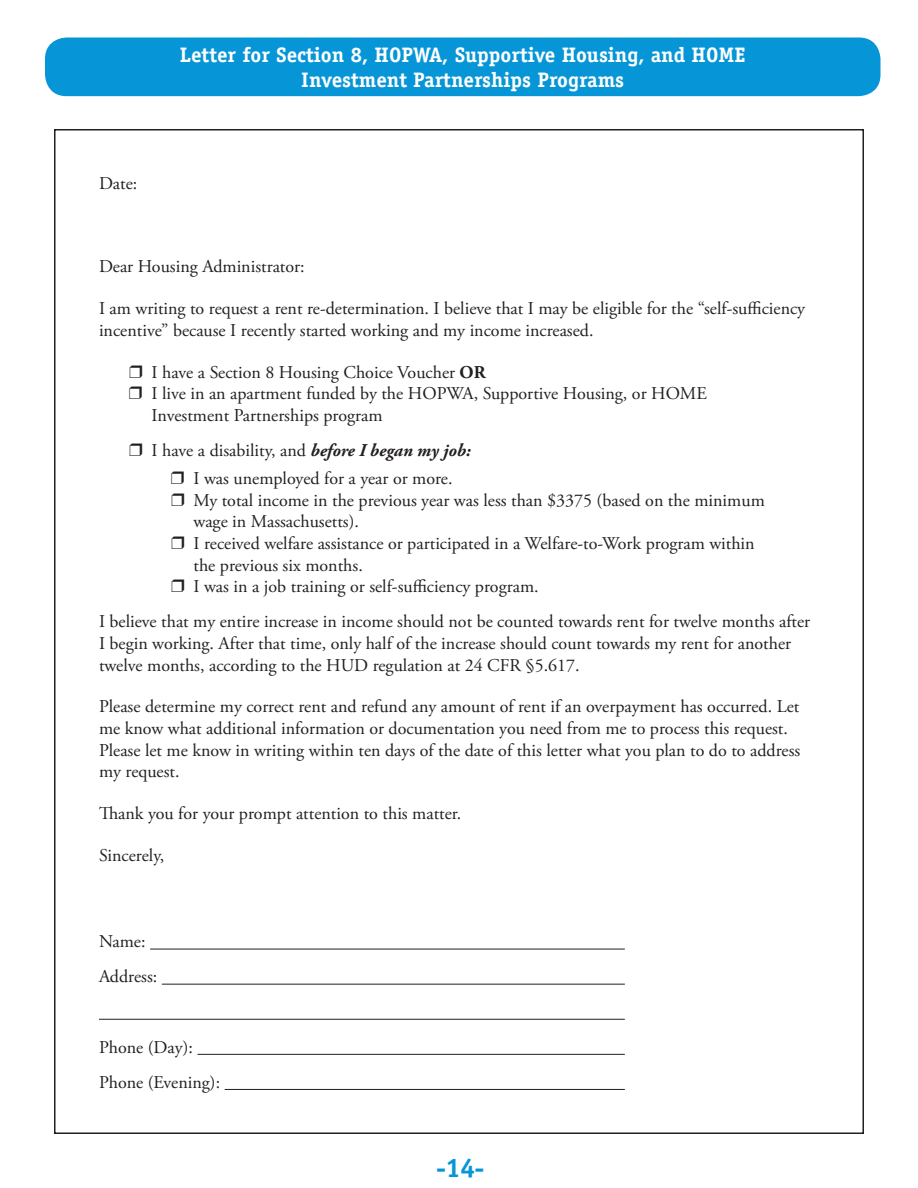
<style>
.page{position:relative;width:918px;height:1188px;background:#fff}
.page>*{position:absolute;margin:0;border:0;box-sizing:border-box;transform-origin:0 0}
.t1{font:700 27px "Officina Sans";color:#0696d7}
.t2{font:700 21px/25.2px "Officina Serif";color:#fff;text-align:center}
.t3{font:18px/21.6px "Adobe Garamond Pro";color:#231f20}
.s1{font-weight:700}
.s2{font-weight:700;font-style:italic}
</style>
<div class="page">
<hr style="left:150px;top:949px;width:475px;height:1px;background:#231f20">
<hr style="left:162px;top:984px;width:463px;height:1px;background:#231f20">
<hr style="left:99px;top:1019px;width:526px;height:1px;background:#231f20">
<hr style="left:197px;top:1054px;width:428px;height:1px;background:#231f20">
<hr style="left:225px;top:1089px;width:400px;height:1px;background:#231f20">
<div style="left:45px;top:38px;width:835px;height:58px;background:#0696d7;border-radius:22px"></div>
<p class="t3" style="left:99px;top:173px;width:40px">Date:</p>
<p class="t2" style="left:180px;top:42px;width:567px">Letter for Section 8, HOPWA, Supportive Housing, and HOME<br>Investment Partnerships Programs</p>
<p class="t3" style="left:99px;top:256px;width:207px">Dear Housing Administrator:</p>
<p class="t3" style="left:99px;top:298px;width:708px">I am writing to request a rent re-determination. I believe that I may be eligible for the “self-sufficiency incentive” because I recently started working and my income increased.</p>
<p class="t3" style="left:152px;top:362px;width:557px">I have a Section 8 Housing Choice Voucher <span class="s1">OR<br></span>I live in an apartment funded by the HOPWA, Supportive Housing, or HOME<br>Investment Partnerships program</p>
<p class="t3" style="left:194px;top:437px;width:279px;line-height:28.3px;text-indent:-42px">I have a disability, and <span class="s2">before I began my job:<br></span>I was unemployed for a year or more.</p>
<p class="t3" style="left:194px;top:490px;width:573px">My total income in the previous year was less than $3375 (based on the minimum wage in Massachusetts).<br>I received welfare assistance or participated in a Welfare-to-Work program within the previous six months.<br>I was in a job training or self-sufficiency program.</p>
<p class="t3" style="left:99px;top:611px;width:713px">I believe that my entire increase in income should not be counted towards rent for twelve months after<br>I begin working. After that time, only half of the increase should count towards my rent for another twelve months, according to the HUD regulation at 24 CFR §5.617.</p>
<p class="t3" style="left:99px;top:696px;width:703px">Please determine my correct rent and refund any amount of rent if an overpayment has occurred. Let me know what additional information or documentation you need from me to process this request.<br>Please let me know in writing within ten days of the date of this letter what you plan to do to address my request.</p>
<p class="t3" style="left:99px;top:803px;width:364px">Thank you for your prompt attention to this matter.</p>
<p class="t3" style="left:99px;top:845px;width:67px">Sincerely,</p>
<p class="t3" style="left:99px;top:925px;width:60px;line-height:35.1px">Name:<br>Address:</p>
<p class="t3" style="left:99px;top:1030px;width:123px;line-height:35.1px">Phone (Day):<br>Phone (Evening):</p>
<h1 class="t1" style="left:436px;top:1151px;width:50px">-14-</h1>
</div>
